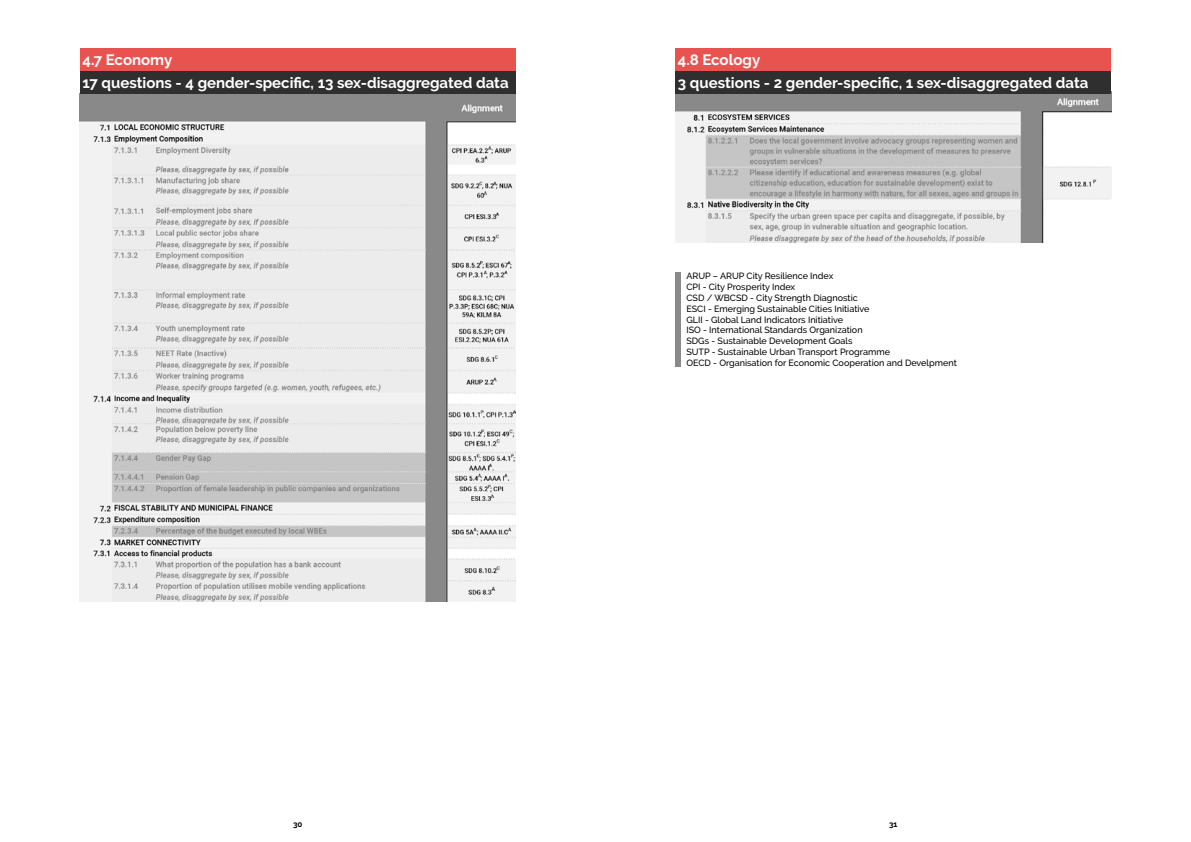
<style>
.page{position:relative;width:1191px;height:842px;background:#fff}
.page>*{position:absolute;margin:0;border:0;box-sizing:border-box;transform-origin:0 0}
.t1{font:700 15px/22.8px "Raleway";color:#fff}
.t2{font:500 9px/10.8px "Raleway";color:#000}
.t3{font:700 8px "Raleway";color:#000}
</style>
<div class="page">
<img style="left:80px;top:94px;width:435px;height:508px">
<div style="left:80px;top:48px;width:435px;height:23px;background:#e9534f"></div>
<div style="left:80px;top:71px;width:435px;height:23px;background:#2f2f2f"></div>
<img style="left:675px;top:94px;width:436px;height:148px">
<div style="left:675px;top:48px;width:436px;height:23px;background:#e9534f"></div>
<div style="left:675px;top:71px;width:436px;height:23px;background:#2f2f2f"></div>
<div style="left:675px;top:273px;width:5px;height:94px;background:#898989"></div>
<h1 class="t1" style="left:82px;top:49px;width:428px">4.7 Economy<br>17 questions - 4 gender-specific, 13 sex-disaggregated data</h1>
<h1 class="t1" style="left:678px;top:49px;width:412px">4.8 Ecology<br>3 questions - 2 gender-specific, 1 sex-disaggregated data</h1>
<p class="t2" style="left:686px;top:271px;width:272px">ARUP – ARUP City Resilience Index<br>CPI - City Prosperity Index<br>CSD / WBCSD - City Strength Diagnostic<br>ESCI - Emerging Sustainable Cities Initiative<br>GLII - Global Land Indicators Initiative<br>ISO - International Standards Organization<br>SDGs - Sustainable Development Goals<br>SUTP - Sustainable Urban Transport Programme<br>OECD - Organisation for Economic Cooperation and Develpment</p>
<p class="t3" style="left:293px;top:819px;width:11px">30</p>
<p class="t3" style="left:889px;top:819px;width:10px">31</p>
</div>
